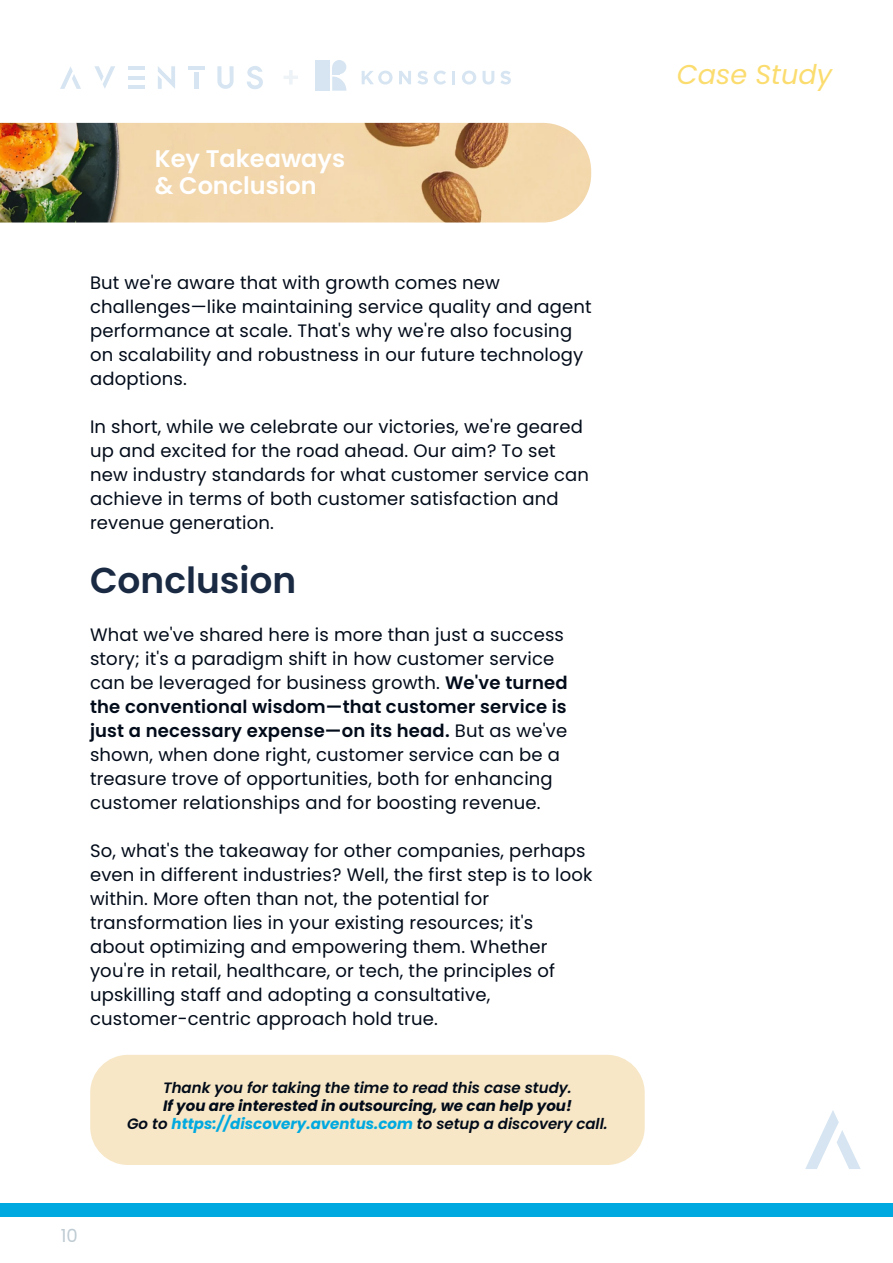
<style>
.page{position:relative;width:893px;height:1263px;background:#fff}
.page>*{position:absolute;margin:0;border:0;box-sizing:border-box;transform-origin:0 0}
.t1{font:600 36px "Poppins";color:#1a2a42}
.t2{font:italic 27.15px "Poppins";color:#fbdc6f}
.t3{font:600 24px/27px "Poppins";color:#fff}
.t4{font:18px/24px "Poppins";letter-spacing:.01em;color:#020b19}
.t5{font:18px "Poppins";color:#becbd3}
.t6{font:italic 700 15px/18px "Poppins";color:#020b19;text-align:center}
.t7{font:italic 600 15px "Poppins";color:#020b19}
.s1{font-weight:600}
.s2{color:#00a9e0}
</style>
<div class="page">
<div style="left:316px;top:60px;width:14px;height:31px;background:#d6e5f1"></div>
<svg style="left:332px;top:76px;width:14px;height:15px"></svg>
<div style="left:332px;top:60px;width:14px;height:14px;background:#d6e5f1;border-radius:50%"></div>
<div style="left:332px;top:67px;width:7px;height:7px;background:#d6e5f1"></div>
<svg style="left:362px;top:71px;width:31px;height:14px"></svg>
<svg style="left:399px;top:71px;width:12px;height:13px"></svg>
<svg style="left:417px;top:71px;width:11px;height:14px"></svg>
<svg style="left:434px;top:71px;width:12px;height:14px"></svg>
<svg style="left:452px;top:71px;width:3px;height:13px"></svg>
<svg style="left:462px;top:71px;width:14px;height:14px"></svg>
<svg style="left:483px;top:71px;width:11px;height:14px"></svg>
<svg style="left:500px;top:71px;width:11px;height:14px"></svg>
<hr style="left:128px;top:66px;width:17px;height:4px;background:#d6e5f1">
<hr style="left:128px;top:85px;width:17px;height:4px;background:#d6e5f1">
<hr style="left:128px;top:76px;width:17px;height:3px;background:#d6e5f1">
<hr style="left:194px;top:72px;width:4px;height:17px;background:#d6e5f1">
<hr style="left:188px;top:66px;width:16px;height:4px;background:#d6e5f1">
<svg style="left:217px;top:66px;width:17px;height:23px"></svg>
<svg style="left:60px;top:67px;width:21px;height:22px"></svg>
<svg style="left:94px;top:66px;width:21px;height:23px"></svg>
<svg style="left:158px;top:66px;width:17px;height:23px"></svg>
<svg style="left:247px;top:66px;width:16px;height:23px"></svg>
<svg style="left:284px;top:70px;width:14px;height:14px"></svg>
<svg style="left:805px;top:1110px;width:56px;height:59px"></svg>
<div style="left:0;top:1203px;width:893px;height:14px;background:#00a9e0"></div>
<img style="left:0;top:123px;width:591px;height:99px">
<div style="left:90px;top:1055px;width:555px;height:110px;background:#f7e7c6;border-radius:38px"></div>
<h3 class="t3" style="left:155px;top:145px;width:192px">Key Takeaways &amp; Conclusion</h3>
<p class="t4" style="left:90px;top:271px;width:503px">But we're aware that with growth comes new challenges—like maintaining service quality and agent performance at scale. That's why we're also focusing on scalability and robustness in our future technology adoptions.</p>
<p class="t4" style="left:90px;top:415px;width:500px">In short, while we celebrate our victories, we're geared up and excited for the road ahead. Our aim? To set new industry standards for what customer service can achieve in terms of both customer satisfaction and revenue generation.</p>
<h1 class="t1" style="left:90px;top:560px;width:208px">Conclusion</h1>
<p class="t4" style="left:90px;top:623px;width:479px">What we've shared here is more than just a success story; it's a paradigm shift in how customer service can be leveraged for business growth. <span class="s1">We've turned the conventional wisdom—that customer service is just a necessary expense—on its head.</span> But as we've shown, when done right, customer service can be a treasure trove of opportunities, both for enhancing customer relationships and for boosting revenue.</p>
<p class="t4" style="left:90px;top:839px;width:504px">So, what's the takeaway for other companies, perhaps even in different industries? Well, the first step is to look within. More often than not, the potential for transformation lies in your existing resources; it's about optimizing and empowering them. Whether you're in retail, healthcare, or tech, the principles of upskilling staff and adopting a consultative, customer-centric approach hold true.</p>
<p class="t7" style="left:163px;top:1079px;width:410px">Thank you for taking the time to read this case study.</p>
<p class="t6" style="left:127px;top:1097px;width:482px">If you are interested in outsourcing, we can help you!<br><span class="s1">Go to</span> <span class="s2">https://discovery.aventus.com</span> <span class="s1">to setup a discovery call.</span></p>
<p class="t5" style="left:61px;top:1225px;width:19px">10</p>
<h2 class="t2" style="left:677px;top:59px;width:157px">Case Study</h2>
</div>
